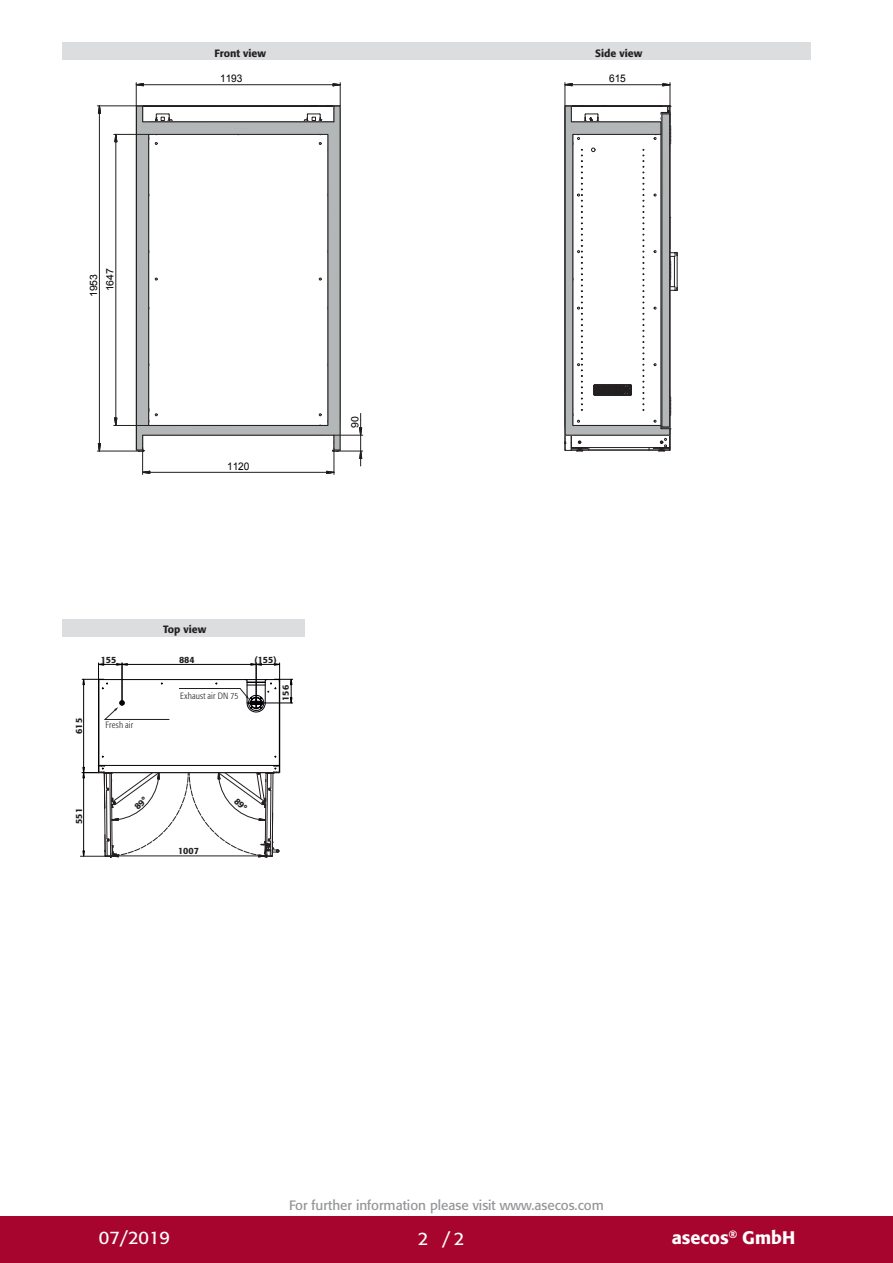
<style>
.page{position:relative;width:893px;height:1263px;background:#fff}
.page>*{position:absolute;margin:0;border:0;box-sizing:border-box;transform-origin:0 0}
.t1{font:500 18px "Formata Pro";color:#fff}
.t2{font:18px "Formata Pro";color:#fff}
.CB_AF_U4-Fachhaendle{font:13.5px "Formata Pro";color:#939598}
.t3{font:500 10.5px "Formata Pro";color:#231f20}
.t4{font:10.5px "Arial";letter-spacing:-.005em;color:#000001}
.t5{font:10.2px "Arial";letter-spacing:-.005em;color:#000001}
.t6{font:500 9px "Formata Pro";color:#231f20}
.t7{font:300 condensed 9px "Formata Pro";letter-spacing:.025em;color:#231f20}
</style>
<div class="page">
<div style="left:0;top:1216px;width:893px;height:47px;background:#a7052d"></div>
<div style="left:63px;top:43px;width:748px;height:17px;background:#dcdddf"></div>
<svg style="left:98px;top:106px;width:3px;height:18px"></svg>
<svg style="left:98px;top:443px;width:3px;height:8px"></svg>
<hr style="left:99px;top:113px;width:1px;height:331px;background:#231f20">
<hr style="left:97px;top:105px;width:40px;height:1px;background:#231f20">
<hr style="left:97px;top:451px;width:42px;height:1px;background:#231f20">
<svg style="left:564px;top:82px;width:114px;height:370px"></svg>
<svg style="left:114px;top:42px;width:249px;height:433px"></svg>
<hr style="left:115px;top:142px;width:1px;height:276px;background:#231f20">
<hr style="left:114px;top:134px;width:35px;height:1px;background:#231f20">
<hr style="left:114px;top:425px;width:35px;height:1px;background:#231f20">
<div style="left:63px;top:619px;width:242px;height:17px;background:#dcdddf"></div>
<svg style="left:80px;top:663px;width:213px;height:195px"></svg>
<p class="t3" style="left:215px;top:46px;width:53px">Front view</p>
<p class="t3" style="left:595px;top:47px;width:49px">Side view</p>
<p class="t4" style="left:220px;top:72px;width:24px">1193</p>
<p class="t5" style="left:87px;top:297px;width:25px;rotate:-90deg">1953</p>
<p class="t5" style="left:103px;top:291px;width:25px;rotate:-90deg">1647</p>
<p class="t4" style="left:227px;top:459px;width:24px">1120</p>
<p class="t3" style="left:163px;top:622px;width:45px">Top view</p>
<p class="t6" style="left:101px;top:654px;width:17px">155</p>
<p class="t6" style="left:179px;top:654px;width:17px">884</p>
<p class="t6" style="left:254px;top:654px;width:24px">(155)</p>
<p class="t6" style="left:73px;top:734px;width:17px;rotate:-90deg">615</p>
<p class="t7" style="left:105px;top:719px;width:29px">Fresh air</p>
<p class="t6" style="left:73px;top:824px;width:17px;rotate:-90deg">551</p>
<p class="t7" style="left:180px;top:690px;width:60px">Exhaust air DN 75</p>
<p class="t6" style="left:280px;top:701px;width:17px;rotate:-90deg">156</p>
<p class="t6" style="left:178px;top:845px;width:22px">1007</p>
<p class="t5" style="left:348px;top:428px;width:13px;rotate:-90deg">90</p>
<p class="t4" style="left:609px;top:72px;width:18px">615</p>
<p class="CB_AF_U4-Fachhaendle" style="left:289px;top:1196px;width:316px">For further information please visit www.asecos.com</p>
<p class="t2" style="left:99px;top:1225px;width:73px">07/2019</p>
<p class="t2" style="left:418px;top:1227px;width:12px">2</p>
<p class="t2" style="left:442px;top:1227px;width:23px">/2</p>
<h1 class="t1" style="left:672px;top:1225px;width:125px">asecos<sup>®</sup> GmbH</h1>
</div>
